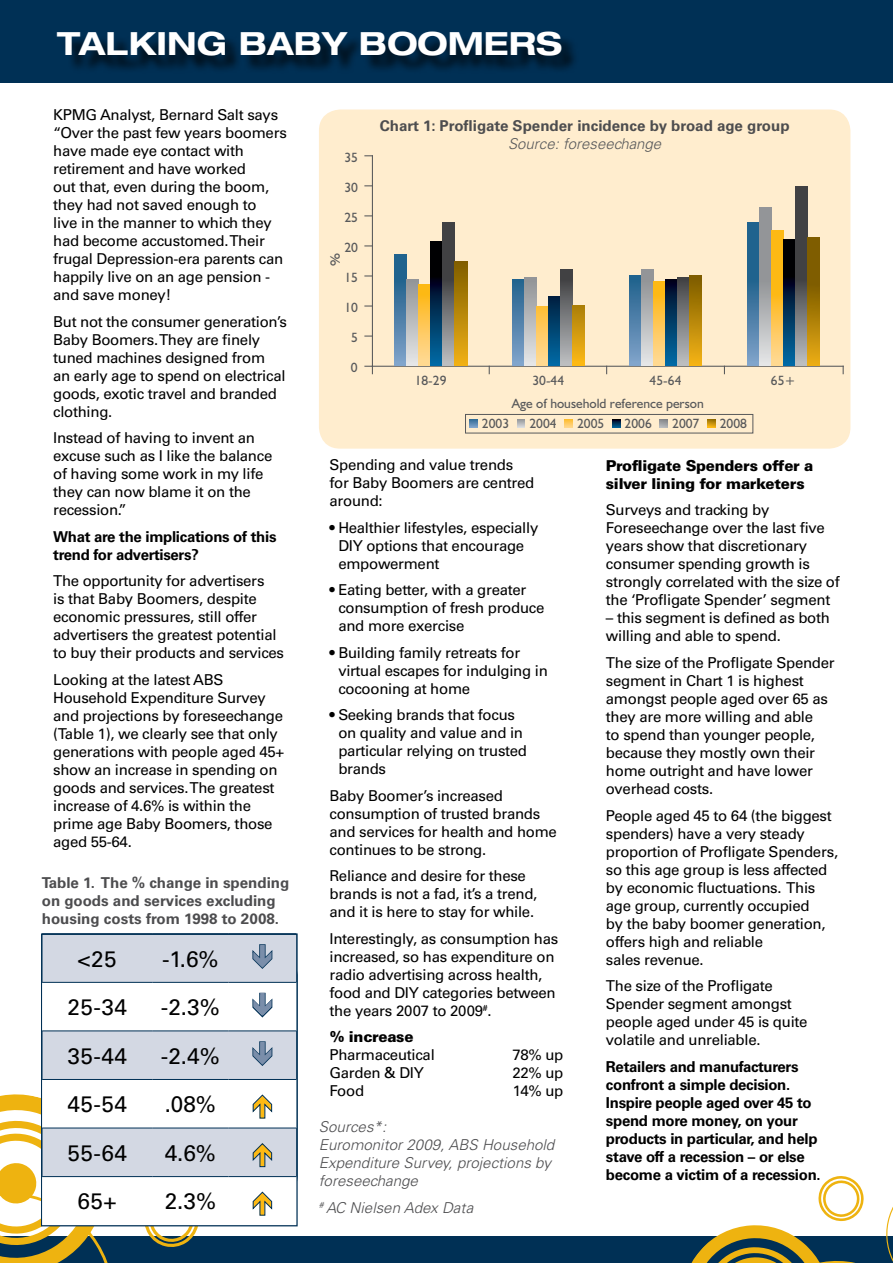
<style>
.page{position:relative;width:893px;height:1263px;background:#fff}
.page>*{position:absolute;margin:0;border:0;box-sizing:border-box;transform-origin:0 0}
.t1{font:700 expanded 31.95px "Helvetica Neue";color:#fff}
.t2{font:22.5px "Univers";letter-spacing:.02em;color:#000}
.t3{font:15px/18px "Univers";letter-spacing:-.02em;color:#000}
.t4{font:700 15px/18px "Univers CE";letter-spacing:-.02em;color:#000}
.t5{font:700 15px/18px "Univers";color:#4d4d4f}
.t6{font:italic 300 15px/18px "Univers";color:#4d4d4f}
.t7{font:900 15px/18px "Univers";letter-spacing:-.02em;color:#000}
.t8{font:italic 300 15px "Univers";color:#58595b}
.t9{font:13.5px "Humanist 521 BT";color:#58595b}
.s1{color:#fff}
</style>
<div class="page">
<div style="left:0;top:1236px;width:893px;height:27px;background:#003055"></div>
<div style="left:0;top:0;width:893px;height:82px;background:#003055"></div>
<div style="left:59px;top:34px;width:520px;height:40px;background:#000;opacity:.75"></div>
<svg style="left:691px;top:1176px;width:202px;height:87px"></svg>
<div style="left:41px;top:933px;width:257px;height:293px;background:#d3d8e3;border:2px solid #003055"></div>
<hr style="left:42px;top:933px;width:110px;height:1px;background:#003055">
<hr style="left:152px;top:933px;width:76px;height:1px;background:#003055">
<hr style="left:228px;top:933px;width:68px;height:1px;background:#003055">
<div style="left:319px;top:109px;width:531px;height:340px;background:#ffedce;border-radius:21px"></div>
<div style="left:465px;top:414px;width:288px;height:19px;border:1px solid #58595b"></div>
<hr style="left:372px;top:155px;width:1px;height:212px;background:#58595b">
<hr style="left:372px;top:366px;width:472px;height:1px;background:#58595b">
<svg style="left:364px;top:305px;width:8px;height:2px"></svg>
<svg style="left:364px;top:366px;width:9px;height:8px"></svg>
<svg style="left:395px;top:254px;width:12px;height:112px"></svg>
<svg style="left:407px;top:280px;width:12px;height:86px"></svg>
<svg style="left:419px;top:285px;width:12px;height:81px"></svg>
<svg style="left:431px;top:242px;width:12px;height:124px"></svg>
<svg style="left:443px;top:222px;width:12px;height:144px;background:#6b6964"></svg>
<svg style="left:455px;top:261px;width:12px;height:105px"></svg>
<svg style="left:512px;top:280px;width:12px;height:86px"></svg>
<svg style="left:524px;top:278px;width:12px;height:88px"></svg>
<svg style="left:536px;top:306px;width:12px;height:60px"></svg>
<svg style="left:548px;top:296px;width:12px;height:70px"></svg>
<svg style="left:560px;top:269px;width:12px;height:97px"></svg>
<svg style="left:572px;top:305px;width:12px;height:61px"></svg>
<svg style="left:629px;top:275px;width:12px;height:91px"></svg>
<svg style="left:641px;top:269px;width:12px;height:97px"></svg>
<svg style="left:653px;top:281px;width:13px;height:85px"></svg>
<svg style="left:666px;top:280px;width:12px;height:86px"></svg>
<svg style="left:678px;top:278px;width:12px;height:88px"></svg>
<svg style="left:690px;top:276px;width:12px;height:90px"></svg>
<svg style="left:747px;top:222px;width:12px;height:144px;background:#3e76a0"></svg>
<svg style="left:759px;top:208px;width:12px;height:158px;background:#a9abad"></svg>
<svg style="left:771px;top:231px;width:12px;height:135px;background:#fdc13a"></svg>
<svg style="left:783px;top:239px;width:12px;height:127px;background:#002746"></svg>
<svg style="left:795px;top:186px;width:12px;height:180px;background:#606062"></svg>
<svg style="left:807px;top:237px;width:12px;height:129px;background:#a17605"></svg>
<svg style="left:252px;top:944px;width:21px;height:25px"></svg>
<div style="left:42px;top:982px;width:254px;height:49px;background:#fff"></div>
<svg style="left:252px;top:1041px;width:21px;height:25px"></svg>
<svg style="left:0;top:1079px;width:296px;height:184px"></svg>
<h1 class="t1" style="left:57px;top:23px;width:507px">TALKING BABY BOOMERS</h1>
<p class="t3" style="left:53px;top:106px;width:235px">KPMG Analyst, Bernard Salt says “Over the past few years boomers have made eye contact with retirement and have worked<br>out that, even during the boom, they had not saved enough to<br>live in the manner to which they had become accustomed. Their frugal Depression-era parents can happily live on an age pension - and save money!</p>
<p class="t3" style="left:53px;top:313px;width:235px">But not the consumer generation’s<br>Baby Boomers. They are finely tuned machines designed from<br>an early age to spend on electrical goods, exotic travel and branded clothing.</p>
<p class="t3" style="left:53px;top:429px;width:221px">Instead of having to invent an excuse such as I like the balance of having some work in my life they can now blame it on the recession.”</p>
<p class="t4" style="left:53px;top:528px;width:225px">What are the implications of this trend for advertisers?</p>
<p class="t3" style="left:53px;top:572px;width:232px">The opportunity for advertisers<br>is that Baby Boomers, despite economic pressures, still offer advertisers the greatest potential to buy their products and services</p>
<p class="t3" style="left:53px;top:671px;width:233px">Looking at the latest ABS<br>Household Expenditure Survey and projections by foreseechange (Table 1), we clearly see that only generations with people aged 45+ show an increase in spending on goods and services. The greatest increase of 4.6% is within the prime age Baby Boomers, those aged 55-64.</p>
<p class="t5" style="left:42px;top:874px;width:249px">Table 1. The % change in spending on goods and services excluding housing costs from 1998 to 2008.</p>
<h2 class="t2" style="left:78px;top:945px;width:41px">&lt;25</h2>
<h2 class="t2" style="left:162px;top:945px;width:58px">-1.6%</h2>
<h2 class="t2" style="left:68px;top:994px;width:61px">25-34</h2>
<h2 class="t2" style="left:161px;top:994px;width:60px">-2.3%</h2>
<h2 class="t2" style="left:68px;top:1042px;width:61px">35-44</h2>
<h2 class="t2" style="left:161px;top:1042px;width:60px">-2.4%</h2>
<h2 class="t2" style="left:68px;top:1091px;width:61px">45-54</h2>
<h2 class="t2" style="left:165px;top:1091px;width:53px">.08%</h2>
<h2 class="t2" style="left:68px;top:1139px;width:61px">55-64</h2>
<h2 class="t2" style="left:165px;top:1139px;width:53px">4.6%</h2>
<h2 class="t2" style="left:78px;top:1188px;width:41px">65+</h2>
<h2 class="t2" style="left:165px;top:1188px;width:53px">2.3%</h2>
<p class="t9" style="left:344px;top:149px;width:15px">35</p>
<p class="t9" style="left:344px;top:179px;width:15px">30</p>
<p class="t9" style="left:344px;top:209px;width:15px">25</p>
<p class="t9" style="left:344px;top:239px;width:15px">20</p>
<p class="t9" style="left:344px;top:269px;width:15px">15</p>
<p class="t9" style="left:344px;top:299px;width:15px">10</p>
<p class="t9" style="left:351px;top:329px;width:8px">5</p>
<p class="t9" style="left:327px;top:266px;width:14px;rotate:-90deg">%</p>
<p class="t9" style="left:351px;top:359px;width:8px">0</p>
<p class="t5" style="left:380px;top:117px;width:411px">Chart 1: Profligate Spender incidence by broad age group</p>
<p class="t8" style="left:508px;top:135px;width:155px">Source: foreseechange</p>
<p class="t9" style="left:415px;top:372px;width:33px">18-29</p>
<p class="t9" style="left:532px;top:372px;width:33px">30-44</p>
<p class="t9" style="left:650px;top:372px;width:33px">45-64</p>
<p class="t9" style="left:771px;top:372px;width:26px">65+</p>
<p class="t9" style="left:512px;top:395px;width:194px">Age of household reference person</p>
<p class="t9" style="left:468px;top:415px;width:280px"><span class="s1">■</span> 2003 <span class="s1">■</span> 2004 <span class="s1">■</span> 2005 <span class="s1">■</span> 2006 <span class="s1">■</span> 2007 <span class="s1">■</span> 2008</p>
<p class="t3" style="left:330px;top:456px;width:206px">Spending and value trends for Baby Boomers are centred around:</p>
<p class="t3" style="left:338px;top:518px;width:201px;text-indent:-9px">• Healthier lifestyles, especially<br>DIY options that encourage empowerment</p>
<p class="t3" style="left:338px;top:581px;width:208px;text-indent:-9px">• Eating better, with a greater consumption of fresh produce and more exercise</p>
<p class="t3" style="left:338px;top:643px;width:211px;text-indent:-9px">• Building family retreats for virtual escapes for indulging in cocooning at home</p>
<p class="t3" style="left:338px;top:706px;width:190px;text-indent:-9px">• Seeking brands that focus on quality and value and in particular relying on trusted brands</p>
<p class="t3" style="left:330px;top:786px;width:229px">Baby Boomer’s increased consumption of trusted brands and services for health and home continues to be strong.</p>
<p class="t3" style="left:330px;top:867px;width:209px">Reliance and desire for these brands is not a fad, it’s a trend, and it is here to stay for while.</p>
<p class="t3" style="left:330px;top:929px;width:230px">Interestingly, as consumption has increased, so has expenditure on radio advertising across health, food and DIY categories between the years 2007 to 2009<sup>#</sup>.</p>
<p class="t7" style="left:330px;top:1028px;width:85px">% increase</p>
<p class="t3" style="left:330px;top:1046px;width:107px">Pharmaceutical</p>
<p class="t3" style="left:512px;top:1046px;width:53px">78% up</p>
<p class="t3" style="left:330px;top:1064px;width:96px">Garden &amp; DIY</p>
<p class="t3" style="left:512px;top:1064px;width:53px">22% up</p>
<p class="t3" style="left:330px;top:1082px;width:36px">Food</p>
<p class="t3" style="left:513px;top:1082px;width:52px">14% up</p>
<p class="t6" style="left:319px;top:1118px;width:237px">Sources*:<br>Euromonitor 2009, ABS Household<br>Expenditure Survey, projections by foreseechange</p>
<p class="t6" style="left:319px;top:1198px;width:156px"><sup>#</sup> AC Nielsen Adex Data</p>
<p class="t7" style="left:606px;top:456px;width:209px">Profligate Spenders offer a silver lining for marketers</p>
<p class="t3" style="left:606px;top:501px;width:235px">Surveys and tracking by<br>Foreseechange over the last five years show that discretionary consumer spending growth is strongly correlated with the size of the ‘Profligate Spender’ segment</p>
<p class="t3" style="left:606px;top:609px;width:226px">– this segment is defined as both willing and able to spend.</p>
<p class="t3" style="left:606px;top:654px;width:230px">The size of the Profligate Spender segment in Chart 1 is highest amongst people aged over 65 as they are more willing and able<br>to spend than younger people, because they mostly own their home outright and have lower overhead costs.</p>
<p class="t3" style="left:606px;top:806px;width:234px">People aged 45 to 64 (the biggest spenders) have a very steady proportion of Profligate Spenders, so this age group is less affected by economic fluctuations. This age group, currently occupied<br>by the baby boomer generation, offers high and reliable<br>sales revenue.</p>
<p class="t3" style="left:606px;top:977px;width:203px">The size of the Profligate<br>Spender segment amongst people aged under 45 is quite volatile and unreliable.</p>
<p class="t4" style="left:606px;top:1058px;width:216px">Retailers and manufacturers confront a simple decision.<br>Inspire people aged over 45 to spend more money, on your products in particular, and help stave off a recession – or else become a victim of a recession.</p>
</div>
